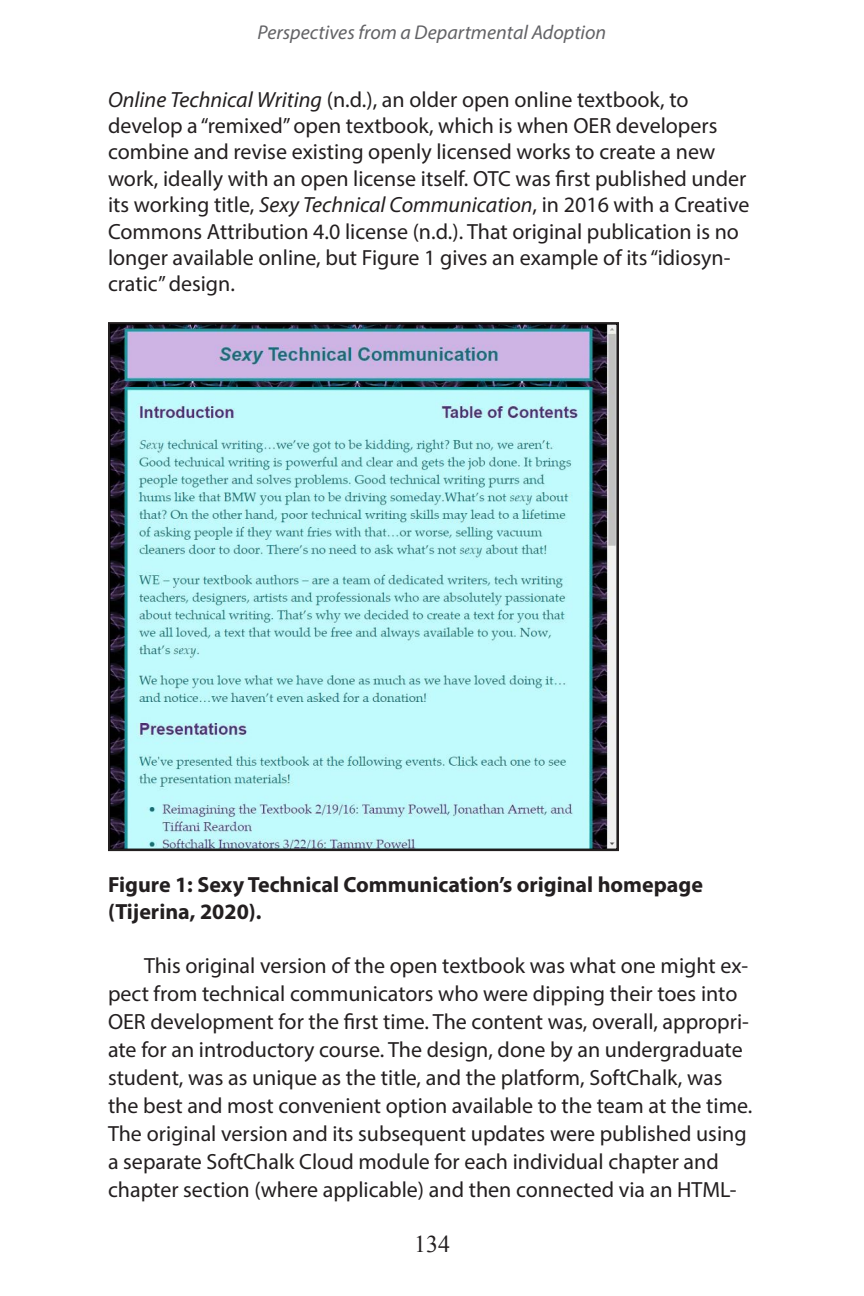
<style>
.page{position:relative;width:864px;height:1296px;background:#fff}
.page>*{position:absolute;margin:0;border:0;box-sizing:border-box;transform-origin:0 0}
.t1{font:24px "Times New Roman";color:#231f20}
.t2{font:22px/28px "Myriad Pro";color:#231f20}
.t3{font:700 22px/26.4px "Myriad Pro";color:#231f20}
.t4{font:italic 20px "Myriad Pro";color:#636366}
.s1{font-style:italic}
</style>
<div class="page">
<img style="left:112px;top:326px;width:503px;height:521px">
<div style="left:108px;top:322px;width:511px;height:529px;border:2px solid #231f20"></div>
<p class="t4" style="left:258px;top:20px;width:350px">Perspectives from a Departmental Adoption</p>
<p class="t2" style="left:108px;top:86px;width:643px;line-height:26.4px"><span class="s1">Online Technical Writing</span> (n.d.), an older open online textbook, to develop a “remixed” open textbook, which is when OER developers combine and revise existing openly licensed works to create a new work, ideally with an open license itself. OTC was first published under its working title, <span class="s1">Sexy Technical Communication</span>, in 2016 with a Creative Commons Attribution 4.0 license (n.d.). That original publication is no longer available online, but Figure 1 gives an example of its “idiosyn&shy;cratic” design.</p>
<p class="t3" style="left:108px;top:871px;width:597px">Figure 1: Sexy Technical Communication’s original homepage (Tijerina, 2020).</p>
<p class="t2" style="left:108px;top:951px;width:646px;text-indent:36px">This original version of the open textbook was what one might ex&shy;pect from technical communicators who were dipping their toes into OER development for the first time. The content was, overall, appropri&shy;ate for an introductory course. The design, done by an undergraduate student, was as unique as the title, and the platform, SoftChalk, was the best and most convenient option available to the team at the time.<br>The original version and its subsequent updates were published using a separate SoftChalk Cloud module for each individual chapter and chapter section (where applicable) and then connected via an HTML-</p>
<p class="t1" style="left:414px;top:1228px;width:37px">134</p>
</div>
